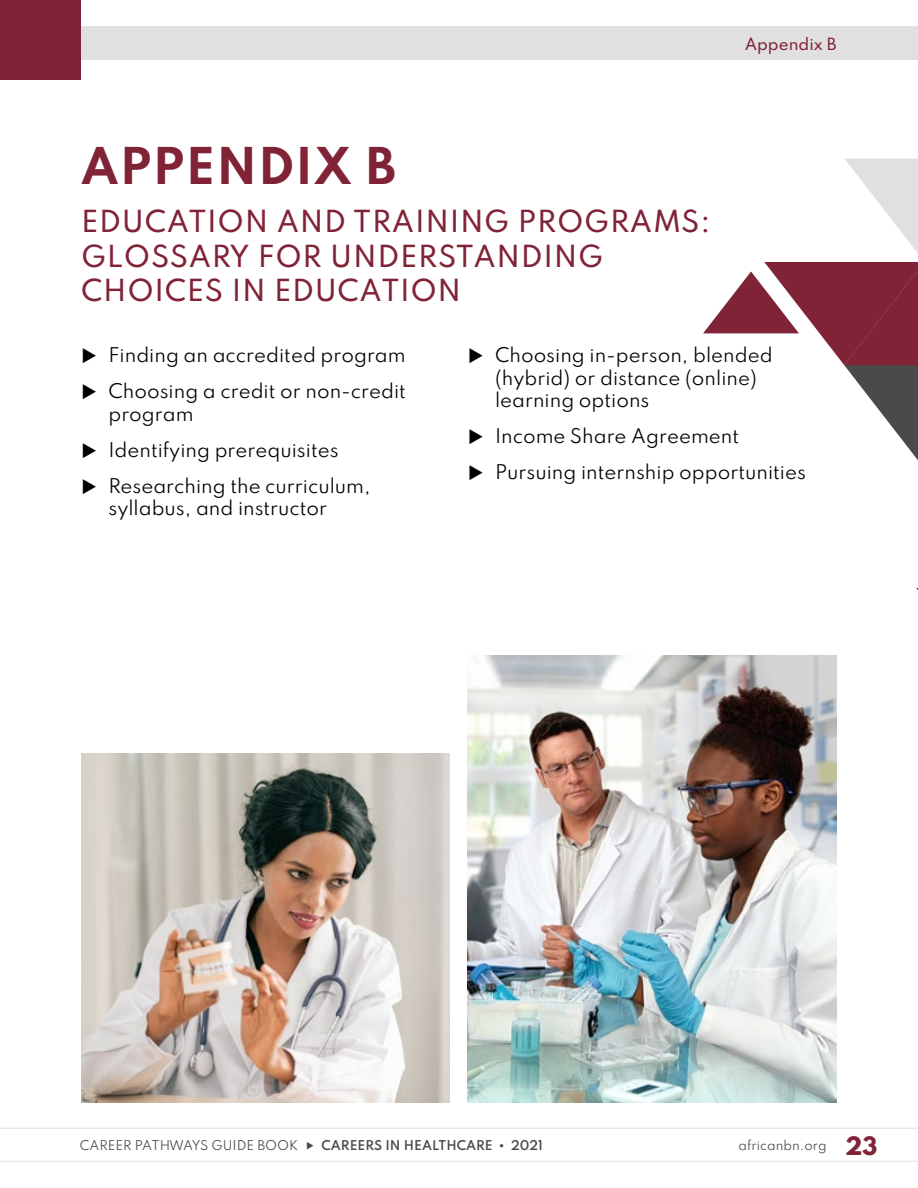
<style>
.page{position:relative;width:918px;height:1188px;background:#fff}
.page>*{position:absolute;margin:0;border:0;box-sizing:border-box;transform-origin:0 0}
.t1{font:700 45px "Spartan";letter-spacing:.025em;color:#812337}
.t2{font:500 27px/34.5px "Spartan";letter-spacing:.025em;color:#812337}
.t3{font:18px/36px "Spartan";color:#000}
.t4{font:500 15px "Spartan";color:#812337}
.t5{font:12px "Spartan";color:#4a4a4b}
.t6{font:600 12px "Spartan";color:#4a4a4b}
.s1{font-weight:800;font-size:22.5px;color:#812337}
</style>
<div class="page">
<div style="left:81px;top:26px;width:837px;height:34px;background:#e0e0e0"></div>
<div style="left:0;top:0;width:81px;height:80px;background:#812337"></div>
<svg style="left:845px;top:159px;width:73px;height:94px"></svg>
<svg style="left:703px;top:262px;width:215px;height:198px"></svg>
<img style="left:81px;top:754px;width:369px;height:348px">
<img style="left:468px;top:655px;width:369px;height:447px">
<svg style="left:0;top:1128px;width:918px;height:34px"></svg>
<h1 class="t1" style="left:81px;top:132px;width:316px">APPENDIX B</h1>
<h2 class="t2" style="left:81px;top:204px;width:631px">EDUCATION AND TRAINING PROGRAMS:<br>GLOSSARY FOR UNDERSTANDING<br>CHOICES IN EDUCATION</h2>
<p class="t4" style="left:745px;top:32px;width:93px">Appendix B</p>
<p class="t3" style="left:108px;top:336px;width:299px">Finding an accredited program<br>Choosing a credit or non-credit</p>
<p class="t3" style="left:108px;top:395px;width:264px">program<br>Identifying prerequisites<br>Researching the curriculum,</p>
<p class="t3" style="left:108px;top:489px;width:220px">syllabus, and instructor</p>
<p class="t3" style="left:495px;top:343px;width:279px;line-height:22.5px">Choosing in-person, blended (hybrid) or distance (online) learning options</p>
<p class="t3" style="left:495px;top:417px;width:312px">Income Share Agreement<br>Pursuing internship opportunities</p>
<p class="t5" style="left:80px;top:1136px;width:220px">CAREER PATHWAYS GUIDE BOOK</p>
<p class="t6" style="left:322px;top:1136px;width:223px">CAREERS IN HEALTHCARE • 2021</p>
<p class="t5" style="left:739px;top:1136px;width:141px">africanbn.org <span class="s1">23</span></p>
</div>
